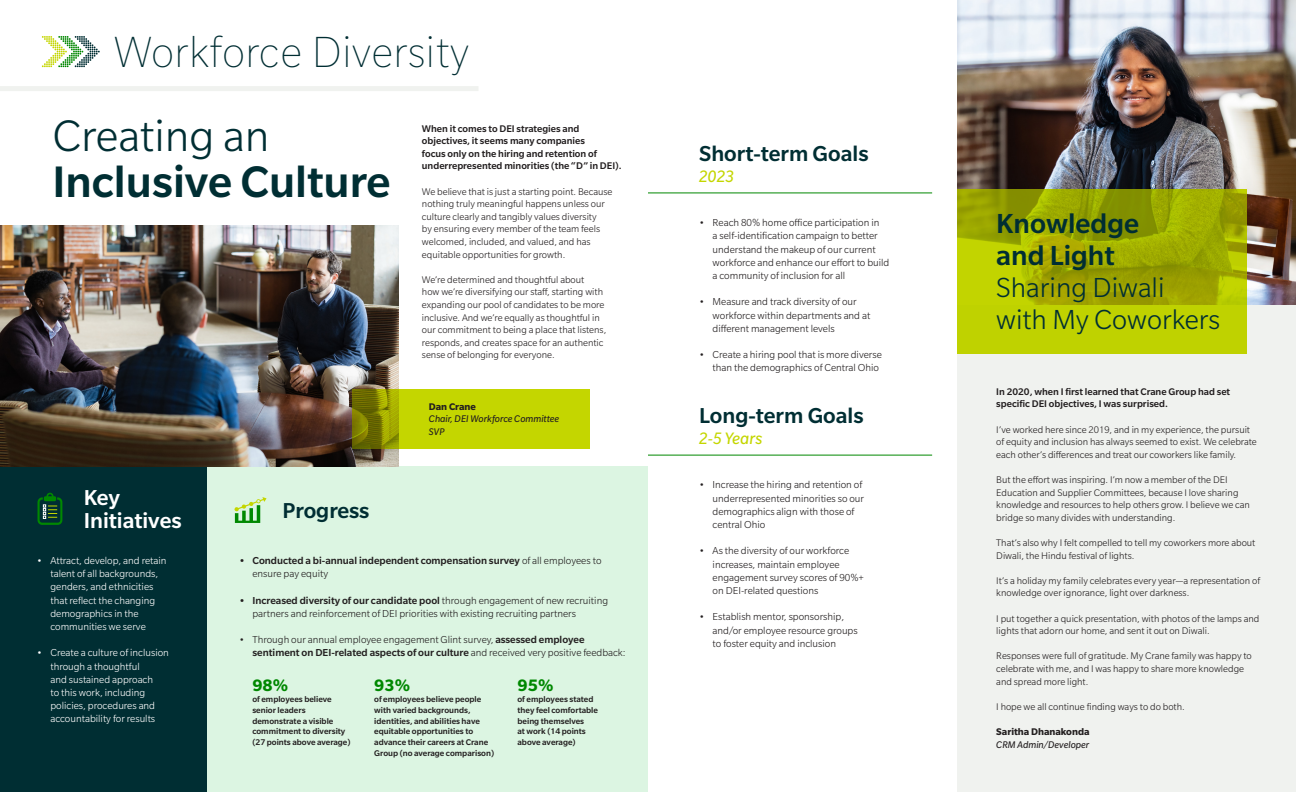
<style>
.page{position:relative;width:1296px;height:792px;background:#fff}
.page>*{position:absolute;margin:0;border:0;box-sizing:border-box;transform-origin:0 0}
.t1{font:500 48px/46px "Slate Pro";color:#002e33}
.t2{font:100 47.5px "Slate Pro";color:#002e33}
.t3{font:300 30px/32px "Slate Pro";color:#002e33}
.t4{font:500 23.5px "Slate Pro";color:#002e33}
.t5{font:500 23.5px/23px "Slate Pro";color:#fff}
.t6{font:italic 18px "Slate Pro";color:#c4d600}
.t7{font:700 18px "Slate Pro";color:#008801}
.t8{font:300 11px/13.2px "Slate Pro";color:#231f20}
.t9{font:300 11px/13.2px "Slate Pro";color:#fff}
.t10{font:500 11px/13.2px "Slate Pro";color:#231f20}
.t11{font:300 10.5px/12.6px "Slate Pro";color:#231f20}
.t12{font:500 10.5px/12.6px "Slate Pro";color:#231f20}
.t13{font:italic 10.5px/12.6px "Slate Pro";color:#231f20}
.t14{font:700 10.5px "Slate Pro";color:#231f20}
.t15{font:500 9px/10.8px "Slate Pro";color:#231f20}
.s1{font-weight:300}
.s2{font-weight:500}
.s3{font-weight:700;font-style:normal}
</style>
<div class="page">
<div style="left:0;top:467px;width:207px;height:325px;background:#002e33"></div>
<div style="left:207px;top:467px;width:441px;height:325px;background:#dcf5e2"></div>
<img style="left:0;top:225px;width:399px;height:242px">
<svg style="left:353px;top:389px;width:237px;height:59px;background:#b6c500"></svg>
<div style="left:0;top:86px;width:478px;height:5px;background:#f0f2ef"></div>
<svg style="left:37px;top:493px;width:25px;height:32px"></svg>
<svg style="left:234px;top:497px;width:32px;height:26px"></svg>
<svg style="left:42px;top:36px;width:58px;height:31px"></svg>
<div style="left:958px;top:305px;width:338px;height:487px;background:#f0f2ef"></div>
<img style="left:958px;top:0;width:338px;height:305px">
<svg style="left:958px;top:189px;width:289px;height:164px;background:#a9b600"></svg>
<hr style="left:648px;top:193px;width:284px;height:1px;background:#008801">
<hr style="left:648px;top:455px;width:284px;height:1px;background:#008801">
<p class="t2" style="left:113px;top:27px;width:357px">Workforce Diversity</p>
<p class="t1" style="left:52px;top:112px;width:340px"><span class="s1">Creating an<br></span>Inclusive Culture</p>
<p class="t5" style="left:84px;top:486px;width:99px">Key<br>Initiatives</p>
<p class="t4" style="left:282px;top:498px;width:89px">Progress</p>
<p class="t12" style="left:422px;top:122px;width:201px">When it comes to DEI strategies and objectives, it seems many companies<br>focus only on the hiring and retention of underrepresented minorities (the “D” in DEI).</p>
<p class="t11" style="left:422px;top:185px;width:192px">We believe that is just a starting point. Because nothing truly meaningful happens unless our culture clearly and tangibly values diversity<br>by ensuring every member of the team feels welcomed, included, and valued, and has equitable opportunities for growth.</p>
<p class="t11" style="left:422px;top:273px;width:186px">We’re determined and thoughtful about<br>how we’re diversifying our staff, starting with expanding our pool of candidates to be more inclusive. And we’re equally as thoughtful in our commitment to being a place that listens, responds, and creates space for an authentic sense of belonging for everyone.</p>
<p class="t14" style="left:429px;top:401px;width:48px">Dan Crane</p>
<p class="t13" style="left:429px;top:413px;width:132px">Chair, DEI Workforce Committee</p>
<p class="t13" style="left:429px;top:425px;width:17px">SVP</p>
<p class="t9" style="left:50px;top:554px;width:118px;text-indent:-14px">• Attract, develop, and retain talent of all backgrounds, genders, and ethnicities that reflect the changing demographics in the communities we serve</p>
<p class="t9" style="left:50px;top:646px;width:120px;text-indent:-14px">• Create a culture of inclusion through a thoughtful<br>and sustained approach<br>to this work, including policies, procedures and accountability for results</p>
<p class="t10" style="left:252px;top:554px;width:351px;text-indent:-14px">• Conducted a bi-annual independent compensation survey <span class="s1">of all employees to ensure pay equity</span></p>
<p class="t8" style="left:252px;top:593px;width:357px;text-indent:-14px"><span class="s2">• Increased diversity of our candidate pool</span> through engagement of new recruiting partners and reinforcement of DEI priorities with existing recruiting partners</p>
<p class="t8" style="left:252px;top:633px;width:375px;text-indent:-14px">• Through our annual employee engagement Glint survey, <span class="s2">assessed employee sentiment on DEI-related aspects of our culture</span> and received very positive feedback:</p>
<p class="t7" style="left:252px;top:675px;width:37px">98%</p>
<p class="t15" style="left:252px;top:694px;width:100px">of employees believe senior leaders demonstrate a visible commitment to diversity (27 points above average)</p>
<p class="t7" style="left:374px;top:675px;width:37px">93%</p>
<p class="t15" style="left:374px;top:694px;width:121px">of employees believe people with varied backgrounds, identities, and abilities have equitable opportunities to advance their careers at Crane<br>Group (no average comparison)</p>
<p class="t7" style="left:518px;top:675px;width:37px">95%</p>
<p class="t15" style="left:518px;top:694px;width:82px">of employees stated they feel comfortable being themselves<br>at work (14 points above average)</p>
<p class="t4" style="left:699px;top:140px;width:171px">Short-term Goals</p>
<p class="t6" style="left:699px;top:167px;width:37px">2023</p>
<p class="t8" style="left:713px;top:216px;width:178px;text-indent:-14px">• Reach 80% home office participation in<br>a self-identification campaign to better understand the makeup of our current workforce and enhance our effort to build a community of inclusion for all</p>
<p class="t8" style="left:713px;top:295px;width:159px;text-indent:-14px">• Measure and track diversity of our workforce within departments and at different management levels</p>
<p class="t8" style="left:699px;top:348px;width:184px;text-align:right">• Create a hiring pool that is more diverse than the demographics of Central Ohio</p>
<p class="t4" style="left:699px;top:403px;width:166px">Long-term Goals</p>
<p class="t6" style="left:699px;top:429px;width:65px">2-5 Years</p>
<p class="t8" style="left:713px;top:478px;width:153px;text-indent:-14px">• Increase the hiring and retention of underrepresented minorities so our demographics align with those of central Ohio</p>
<p class="t8" style="left:713px;top:544px;width:153px;text-indent:-14px">• As the diversity of our workforce increases, maintain employee engagement survey scores of 90%+ on DEI-related questions</p>
<p class="t8" style="left:713px;top:610px;width:147px;text-indent:-14px">• Establish mentor, sponsorship, and/or employee resource groups to foster equity and inclusion</p>
<p class="t3" style="left:996px;top:207px;width:226px"><span class="s2">Knowledge<br>and Light<br></span>Sharing Diwali with My Coworkers</p>
<p class="t12" style="left:996px;top:385px;width:235px">In 2020, when I first learned that Crane Group had set specific DEI objectives, I was surprised.</p>
<p class="t11" style="left:996px;top:423px;width:262px">I’ve worked here since 2019, and in my experience, the pursuit of equity and inclusion has always seemed to exist. We celebrate each other’s differences and treat our coworkers like family.</p>
<p class="t11" style="left:996px;top:473px;width:255px">But the effort was inspiring. I’m now a member of the DEI Education and Supplier Committees, because I love sharing knowledge and resources to help others grow. I believe we can bridge so many divides with understanding.</p>
<p class="t11" style="left:996px;top:536px;width:261px">That’s also why I felt compelled to tell my coworkers more about<br>Diwali, the Hindu festival of lights.</p>
<p class="t11" style="left:996px;top:574px;width:265px">It’s a holiday my family celebrates every year—a representation of knowledge over ignorance, light over darkness.</p>
<p class="t11" style="left:996px;top:612px;width:265px">I put together a quick presentation, with photos of the lamps and lights that adorn our home, and sent it out on Diwali.</p>
<p class="t11" style="left:996px;top:650px;width:257px">Responses were full of gratitude. My Crane family was happy to celebrate with me, and I was happy to share more knowledge and spread more light.</p>
<p class="t11" style="left:996px;top:700px;width:190px">I hope we all continue finding ways to do both.</p>
<p class="t13" style="left:996px;top:725px;width:95px"><span class="s3">Saritha Dhanakonda<br></span>CRM Admin/Developer</p>
</div>
